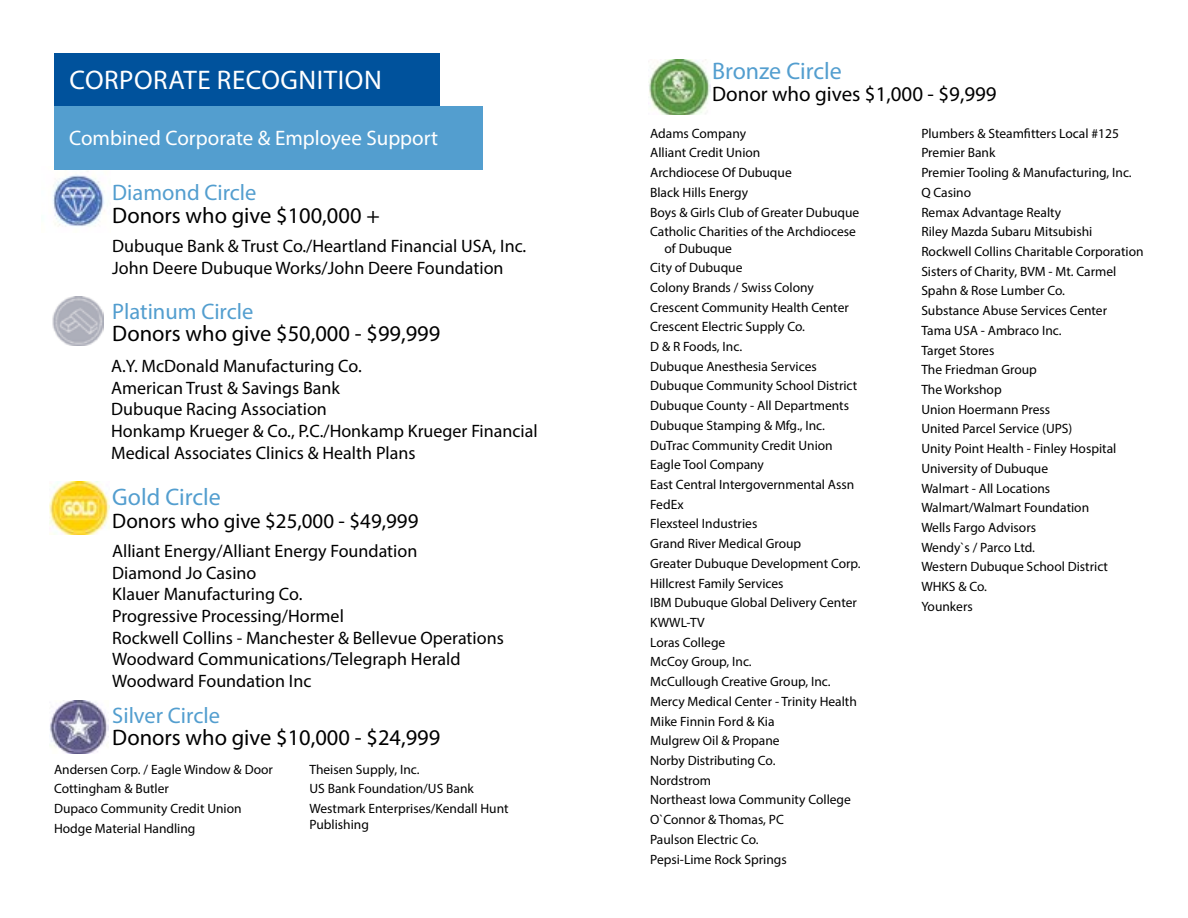
<style>
.page{position:relative;width:1188px;height:918px;background:#fff}
.page>*{position:absolute;margin:0;border:0;box-sizing:border-box;transform-origin:0 0}
.t1{font:27px "Myriad Pro";letter-spacing:.02em;color:#fff}
.t2{font:24px "Myriad Pro";color:#539ecf}
.t3{font:22.5px "Myriad Pro";color:#000}
.t4{font:22.5px "Myriad Pro";color:#539ecf}
.t5{font:21px "Myriad Pro";color:#000}
.t6{font:21px "Myriad Pro";color:#fff}
.t7{font:18px/21.6px "Myriad Pro";color:#000}
.t8{font:13.5px/19.6px "Myriad Pro";color:#000}
</style>
<div class="page">
<img style="left:53px;top:174px;width:52px;height:53px">
<img style="left:52px;top:296px;width:51px;height:50px">
<div style="left:54px;top:54px;width:386px;height:53px;background:#00529c"></div>
<div style="left:54px;top:107px;width:429px;height:63px;background:#539ecf"></div>
<img style="left:50px;top:482px;width:59px;height:53px">
<img style="left:50px;top:701px;width:58px;height:53px">
<img style="left:648px;top:59px;width:62px;height:56px">
<h1 class="t1" style="left:69px;top:63px;width:314px">CORPORATE RECOGNITION</h1>
<h3 class="t6" style="left:69px;top:125px;width:370px">Combined Corporate &amp; Employee Support</h3>
<h3 class="t4" style="left:112px;top:179px;width:146px">Diamond Circle</h3>
<h3 class="t3" style="left:112px;top:201px;width:269px">Donors who give $100,000 +</h3>
<h3 class="t7" style="left:112px;top:235px;width:416px">Dubuque Bank &amp; Trust Co./Heartland Financial USA, Inc.<br>John Deere Dubuque Works/John Deere Foundation</h3>
<h3 class="t4" style="left:112px;top:298px;width:143px">Platinum Circle</h3>
<h3 class="t3" style="left:112px;top:320px;width:330px">Donors who give $50,000 - $99,999</h3>
<h3 class="t7" style="left:111px;top:355px;width:428px">A.Y. McDonald Manufacturing Co.<br>American Trust &amp; Savings Bank<br>Dubuque Racing Association<br>Honkamp Krueger &amp; Co., P.C./Honkamp Krueger Financial Medical Associates Clinics &amp; Health Plans</h3>
<h2 class="t2" style="left:112px;top:482px;width:110px">Gold Circle</h2>
<h3 class="t5" style="left:112px;top:508px;width:308px">Donors who give $25,000 - $49,999</h3>
<p class="t7" style="left:112px;top:540px;width:393px">Alliant Energy/Alliant Energy Foundation<br>Diamond Jo Casino<br>Klauer Manufacturing Co.<br>Progressive Processing/Hormel<br>Rockwell Collins - Manchester &amp; Bellevue Operations Woodward Communications/Telegraph Herald Woodward Foundation Inc</p>
<h3 class="t4" style="left:112px;top:701px;width:109px">Silver Circle</h3>
<h3 class="t3" style="left:112px;top:724px;width:330px">Donors who give $10,000 - $24,999</h3>
<p class="t8" style="left:54px;top:759px;width:220px">Andersen Corp. / Eagle Window &amp; Door<br>Cottingham &amp; Butler<br>Dupaco Community Credit Union<br>Hodge Material Handling</p>
<p class="t8" style="left:309px;top:759px;width:201px">Theisen Supply, Inc.<br>US Bank Foundation/US Bank<br>Westmark Enterprises/Kendall Hunt</p>
<p class="t8" style="left:309px;top:815px;width:61px">Publishing</p>
<h2 class="t2" style="left:712px;top:56px;width:131px">Bronze Circle</h2>
<h3 class="t5" style="left:712px;top:81px;width:286px">Donor who gives $1,000 - $9,999</h3>
<p class="t8" style="left:650px;top:123px;width:211px">Adams Company<br>Alliant Credit Union<br>Archdiocese Of Dubuque<br>Black Hills Energy<br>Boys &amp; Girls Club of Greater Dubuque<br>Catholic Charities of the Archdiocese</p>
<p class="t8" style="left:650px;top:238px;width:212px;text-indent:14px">of Dubuque<br>City of Dubuque<br>Colony Brands / Swiss Colony<br>Crescent Community Health Center<br>Crescent Electric Supply Co.<br>D &amp; R Foods, Inc.<br>Dubuque Anesthesia Services<br>Dubuque Community School District<br>Dubuque County - All Departments<br>Dubuque Stamping &amp; Mfg., Inc.<br>DuTrac Community Credit Union<br>Eagle Tool Company<br>East Central Intergovernmental Assn<br>FedEx<br>Flexsteel Industries<br>Grand River Medical Group<br>Greater Dubuque Development Corp.<br>Hillcrest Family Services<br>IBM Dubuque Global Delivery Center<br>KWWL-TV<br>Loras College<br>McCoy Group, Inc.<br>McCullough Creative Group, Inc.<br>Mercy Medical Center - Trinity Health<br>Mike Finnin Ford &amp; Kia<br>Mulgrew Oil &amp; Propane<br>Norby Distributing Co.<br>Nordstrom<br>Northeast Iowa Community College<br>O`Connor &amp; Thomas, PC<br>Paulson Electric Co.<br>Pepsi-Lime Rock Springs</p>
<p class="t8" style="left:921px;top:123px;width:224px">Plumbers &amp; Steamfitters Local #125<br>Premier Bank<br>Premier Tooling &amp; Manufacturing, Inc.<br>Q Casino<br>Remax Advantage Realty<br>Riley Mazda Subaru Mitsubishi<br>Rockwell Collins Charitable Corporation<br>Sisters of Charity, BVM - Mt. Carmel<br>Spahn &amp; Rose Lumber Co.<br>Substance Abuse Services Center<br>Tama USA - Ambraco Inc.<br>Target Stores<br>The Friedman Group<br>The Workshop<br>Union Hoermann Press<br>United Parcel Service (UPS)<br>Unity Point Health - Finley Hospital<br>University of Dubuque<br>Walmart - All Locations<br>Walmart/Walmart Foundation<br>Wells Fargo Advisors<br>Wendy`s / Parco Ltd.<br>Western Dubuque School District<br>WHKS &amp; Co.<br>Younkers</p>
</div>
